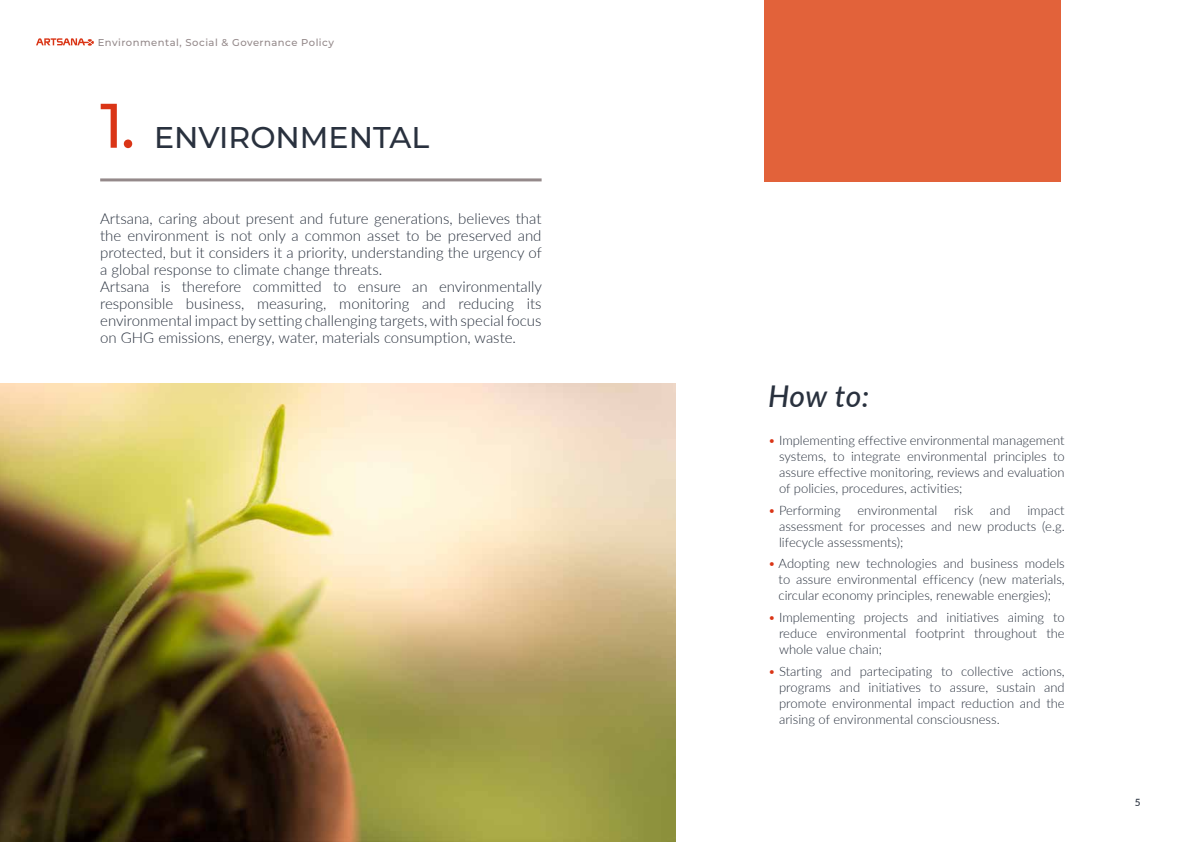
<style>
.page{position:relative;width:1191px;height:842px;background:#fff}
.page>*{position:absolute;margin:0;border:0;box-sizing:border-box;transform-origin:0 0}
.t1{font:500 62.8px "Montserrat";color:#da3516}
.t2{font:500 30px "Montserrat";color:#29313e}
.t3{font:italic 500 30px "Lato";color:#29313e}
.t4{font:300 15px/17px "Lato";color:#29313e}
.t5{font:300 13px/16px "Lato";color:#29313e;text-align:justify}
.t6{font:500 10px "Montserrat";letter-spacing:.05em;color:#94898a}
.t7{font:500 10px "Lato";color:#29313e}
.s1{color:#da3516}
</style>
<div class="page">
<svg style="left:36px;top:38px;width:58px;height:8px"></svg>
<img style="left:0;top:383px;width:676px;height:459px">
<hr style="left:100px;top:178px;width:441px;height:3px;background:#94898a">
<div style="left:764px;top:0;width:296px;height:181px;background:#e2623a"></div>
<p class="t6" style="left:98px;top:35px;width:238px">Environmental, Social &amp; Governance Policy</p>
<h1 class="t1" style="left:100px;top:82px;width:36px">1.</h1>
<h2 class="t2" style="left:154px;top:116px;width:277px">ENVIRONMENTAL</h2>
<p class="t4" style="left:100px;top:210px;width:443px">Artsana, caring about present and future generations, believes that the environment is not only a common asset to be preserved and protected, but it considers it a priority, understanding the urgency of a global response to climate change threats.<br>Artsana is therefore committed to ensure an environmentally responsible business, measuring, monitoring and reducing its environmental impact by setting challenging targets, with special focus on GHG emissions, energy, water, materials consumption, waste.</p>
<h2 class="t3" style="left:768px;top:375px;width:103px">How to:</h2>
<p class="t5" style="left:779px;top:432px;width:287px;text-indent:-11px"><span class="s1">•</span> Implementing effective environmental management systems, to integrate environmental principles to assure effective monitoring, reviews and evaluation of policies, procedures, activities;</p>
<p class="t5" style="left:768px;top:502px;width:74px"><span class="s1">•</span> Performing</p>
<p class="t5" style="left:857px;top:502px;width:81px">environmental</p>
<p class="t5" style="left:954px;top:502px;width:21px">risk</p>
<p class="t5" style="left:990px;top:502px;width:22px">and</p>
<p class="t5" style="left:779px;top:502px;width:287px;text-indent:248px">impact assessment for processes and new products (e.g. lifecycle assessments);</p>
<p class="t5" style="left:778px;top:555px;width:287px;text-indent:-11px"><span class="s1">•</span> Adopting new technologies and business models to assure environmental efficency (new materials, circular economy principles, renewable energies);</p>
<p class="t5" style="left:779px;top:609px;width:287px;text-indent:-11px"><span class="s1">•</span> Implementing projects and initiatives aiming to reduce environmental footprint throughout the whole value chain;</p>
<p class="t5" style="left:779px;top:663px;width:287px;text-indent:-11px"><span class="s1">•</span> Starting and partecipating to collective actions, programs and initiatives to assure, sustain and promote environmental impact reduction and the arising of environmental consciousness.</p>
<p class="t7" style="left:1135px;top:795px;width:7px">5</p>
</div>
